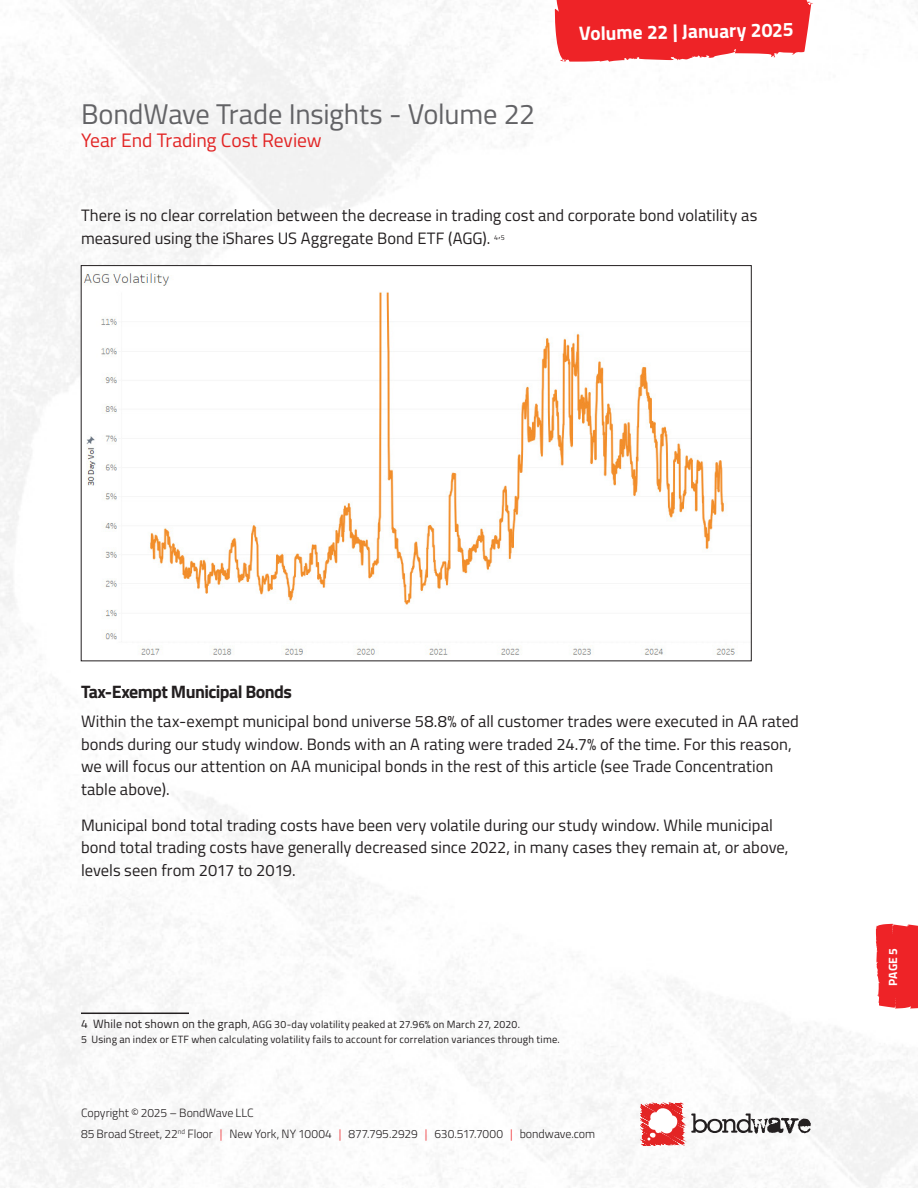
<style>
.page{position:relative;width:918px;height:1188px;background:#fff}
.page>*{position:absolute;margin:0;border:0;box-sizing:border-box;transform-origin:0 0}
.Subsequent_Page_Title{font:28.5px "Titillium Web";letter-spacing:-.01em;color:#636366}
.Subsequent_Page_Subtitle{font:19.5px "Titillium Web";letter-spacing:-.005em;color:#e22525}
.t1{font:700 19.5px "Titillium Web";color:#fff}
.BODY_COPY_TITLES_SUBHEADER{font:700 18px "Titillium Web";letter-spacing:-.03em;color:#231f20}
.BODY_COPY{font:16.5px/22.5px "Titillium Web";color:#231f20}
.t2{font:900 16.5px "Titillium Web";color:#fff}
.SIDE_BAR_BODY{font:300 12px "Titillium Web";letter-spacing:-.005em;color:#231f20}
.t3{font:700 12px "Titillium Web";color:#fff}
.Citations{font:10.5px "Titillium Web";letter-spacing:.02em;color:#231f20}
.BODY_COPY-2{font:7.05px "Titillium Web";color:#231f20}
.s1{font-size:18px}
.s2{font-size:12px}
.s3{color:#ee2327}
</style>
<div class="page">
<img style="left:0;top:0;width:918px;height:1188px">
<svg style="left:876px;top:924px;width:42px;height:85px;background:#ef3034"></svg>
<svg style="left:555px;top:0;width:258px;height:62px;background:#ef383c"></svg>
<svg style="left:641px;top:1103px;width:44px;height:43px"></svg>
<svg style="left:691px;top:1114px;width:120px;height:20px"></svg>
<hr style="left:81px;top:1013px;width:108px;height:1px;background:#231f20">
<img style="left:83px;top:267px;width:666px;height:392px">
<p class="Subsequent_Page_Title" style="left:81px;top:93px;width:456px">BondWave Trade Insights - Volume 22</p>
<p class="Subsequent_Page_Subtitle" style="left:81px;top:126px;width:242px">Year End Trading Cost Review</p>
<p class="t1" style="left:579px;top:18px;width:216px;rotate:-1deg">Volume 22 | January 2025</p>
<p class="t2" style="left:591px;top:20px;width:193px;rotate:-1deg"><span class="s1">VOLUME 4 |</span> June 7, 2017</p>
<p class="BODY_COPY" style="left:81px;top:203px;width:678px">There is no clear correlation between the decrease in trading cost and corporate bond volatility as measured using the iShares US Aggregate Bond ETF (AGG).</p>
<p class="BODY_COPY-2" style="left:494px;top:232px;width:12px">4<sup>,</sup>5</p>
<p class="BODY_COPY_TITLES_SUBHEADER" style="left:81px;top:678px;width:213px">Tax-Exempt Municipal Bonds</p>
<p class="BODY_COPY" style="left:81px;top:710px;width:719px">Within the tax-exempt municipal bond universe 58.8% of all customer trades were executed in AA rated bonds during our study window. Bonds with an A rating were traded 24.7% of the time. For this reason, we will focus our attention on AA municipal bonds in the rest of this article (see Trade Concentration table above).</p>
<p class="BODY_COPY" style="left:81px;top:813px;width:709px">Municipal bond total trading costs have been very volatile during our study window. While municipal bond total trading costs have generally decreased since 2022, in many cases they remain at, or above, levels seen from 2017 to 2019.</p>
<p class="Citations" style="left:81px;top:1017px;width:440px"><span class="s2">4 While not shown on the graph</span>, AGG 30-day volatility peaked at 27.96% on March 27, 2020.</p>
<p class="Citations" style="left:81px;top:1032px;width:480px">5 Using an index or ETF when calculating volatility fails to account for correlation variances through time.</p>
<p class="SIDE_BAR_BODY" style="left:81px;top:1104px;width:174px">Copyright © 2025 – BondWave LLC</p>
<p class="SIDE_BAR_BODY" style="left:81px;top:1125px;width:516px">85 Broad Street, 22<sup>nd</sup> Floor <span class="s3">|</span> New York, NY 10004 <span class="s3">|</span> 877.795.2929 <span class="s3">|</span> 630.517.7000 <span class="s3">|</span> bondwave.com</p>
<p class="t3" style="left:884px;top:986px;width:39px;rotate:-90deg">PAGE 5</p>
</div>
